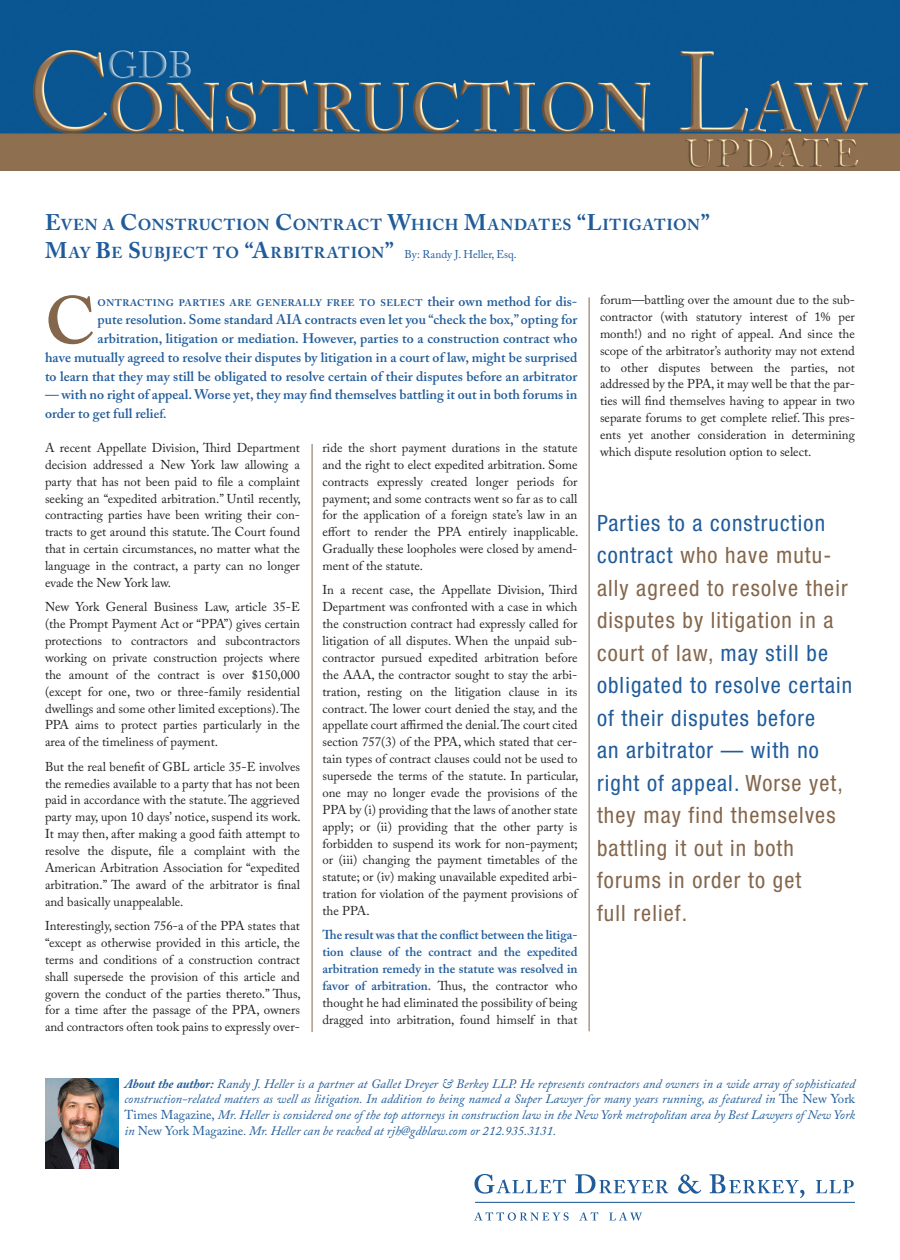
<style>
.page{position:relative;width:900px;height:1260px;background:#fff}
.page>*{position:absolute;margin:0;border:0;box-sizing:border-box;transform-origin:0 0}
.bold_intro_text{font:600 66.5px "Adobe Caslon Pro";color:#84664b}
.callouts{font:condensed 22.5px/32.5px "Helvetica Neue";letter-spacing:.05em;color:#84664b}
.heads{font:700 15.75px "Adobe Caslon Pro";letter-spacing:.045em;color:#205c9a}
.bold_intro_text-2{font:600 13.75px/18.8px "Adobe Caslon Pro";letter-spacing:.005em;color:#205c9a;text-align:right}
.body_text{font:12.75px/16.9px "Adobe Caslon Pro";color:#231f20;text-align:justify}
.about_author{font:italic 12.75px/15.6px "Adobe Caslon Pro";color:#205c9a;text-align:justify}
.body_text-2{font:600 12.75px/16.9px "Adobe Caslon Pro";color:#205c9a;text-align:justify}
.bold_intro_text-3{font:700 9.62px "Adobe Caslon Pro";letter-spacing:.055em;color:#205c9a}
.s1{font-size:22.5px}
.s2{font-weight:400;font-size:11.25px}
.s3{font-weight:700;font-size:9.62px}
.s4{font-size:12.75px}
.s5{font-weight:400;color:#231f20}
.s6{color:#205c9a}
.s7{font-weight:700}
.s8{font-style:normal}
</style>
<div class="page">
<svg style="left:474px;top:1174px;width:92px;height:20px"></svg>
<svg style="left:575px;top:1174px;width:94px;height:19px"></svg>
<svg style="left:678px;top:1174px;width:23px;height:20px"></svg>
<svg style="left:710px;top:1174px;width:94px;height:24px"></svg>
<svg style="left:816px;top:1180px;width:38px;height:13px"></svg>
<svg style="left:474px;top:1212px;width:95px;height:9px"></svg>
<svg style="left:580px;top:1212px;width:18px;height:8px"></svg>
<svg style="left:609px;top:1212px;width:33px;height:9px"></svg>
<hr style="left:475px;top:1202px;width:380px;height:1px;background:#205c9a">
<img style="left:0;top:0;width:900px;height:171px">
<hr style="left:312px;top:444px;width:1px;height:588px;background:#84664b">
<hr style="left:589px;top:297px;width:1px;height:734px;background:#84664b">
<img style="left:45px;top:1078px;width:73px;height:90px">
<p class="heads" style="left:45px;top:215px;width:666px"><span class="s1">E</span>VEN A <span class="s1">C</span>ONSTRUCTION <span class="s1">C</span>ONTRACT <span class="s1">W</span>HICH <span class="s1">M</span>ANDATES <span class="s1">“L</span>ITIGATION<span class="s1">”</span></p>
<p class="heads" style="left:45px;top:243px;width:473px"><span class="s1">M</span>AY <span class="s1">B</span>E <span class="s1">S</span> UBJECT TO <span class="s1">“A</span>RBITRATION<span class="s1">”</span> <span class="s2">By: Randy J. Heller, Esq.</span></p>
<p class="bold_intro_text" style="left:45px;top:281px;width:51px">C</p>
<p class="bold_intro_text-3" style="left:98px;top:297px;width:251px">ONTRACTING PARTIES ARE GENERALLY FREE</p>
<p class="bold_intro_text-3" style="left:360px;top:297px;width:35px">TO SELEC</p>
<p class="body_text" style="left:600px;top:291px;width:257px">forum—battling over the amount due to the sub&shy;contractor (with statutory interest of 1% per month!) and no right of appeal. And since the scope of the arbitrator’s authority may not extend to other disputes between the parties, not addressed by the PPA, it may well be that the par&shy;ties will find themselves having to appear in two separate forums to get complete relief. This pres&shy;ents yet another consideration in determining which dispute resolution option to select.</p>
<p class="bold_intro_text-2" style="left:45px;top:292px;width:534px"><span class="s3">T</span> their own method for dis-<br>pute resolution. Some standard AIA contracts even let you “check the box,” opting for arbitration, litigation or mediation. However, parties to a construction contract who<br>have mutually agreed to resolve their disputes by litigation in a court of law, might be surprised to learn that they may still be obligated to resolve certain of their disputes before an arbitrator</p>
<p class="bold_intro_text-2" style="left:45px;top:385px;width:534px;text-align:left">— with no right of appeal. Worse yet, they may find themselves battling it out in both forums in order to get full reli<span class="s4">ef.</span></p>
<p class="body_text" style="left:322px;top:439px;width:257px">ride the short payment durations in the statute and the right to elect expedited arbitration. Some contracts expressly created longer periods for payment; and some contracts went so far as to call for the application of a foreign state’s law in an effort to render the PPA entirely inapplicable.<br>Gradually these loopholes were closed by amend&shy;ment of the statute.</p>
<p class="body_text" style="left:322px;top:582px;width:257px">In a recent case, the Appellate Division, Third Department was confronted with a case in which the construction contract had expressly called for litigation of all disputes. When the unpaid sub&shy;contractor pursued expedited arbitration before the AAA, the contractor sought to stay the arbi&shy;tration, resting on the litigation clause in its contract. The lower court denied the stay, and the appellate court affirmed the denial. The court cited section 757(3) of the PPA, which stated that cer&shy;tain types of contract clauses could not be used to supersede the terms of the statute. In particular, one may no longer evade the provisions of the PPA by (i) providing that the laws of another state apply; or (ii) providing that the other party is forbidden to suspend its work for non-payment; or (iii) changing the payment timetables of the statute; or (iv) making unavailable expedited arbi&shy;tration for violation of the payment provisions of the PPA.</p>
<p class="body_text-2" style="left:322px;top:927px;width:257px">The result was that the conflict between the litiga&shy;tion clause of the contract and the expedited arbitration remedy in the statute was resolved in favor of arbitration. <span class="s5">Thus, the contractor who thought he had eliminated the possibility of being dragged into arbitration, found himself in that</span></p>
<p class="body_text" style="left:45px;top:439px;width:257px">A recent Appellate Division, Third Department decision addressed a New York law allowing a party that has not been paid to file a complaint seeking an “expedited arbitration.” Until recently, contracting parties have been writing their con&shy;tracts to get around this statute. The Court found that in certain circumstances, no matter what the language in the contract, a party can no longer evade the New York law.</p>
<p class="body_text" style="left:45px;top:599px;width:257px">New York General Business Law, article 35-E (the Prompt Payment Act or “PPA”) gives certain protections to contractors and subcontractors working on private construction projects where the amount of the contract is over $150,000 (except for one, two or three-family residential dwellings and some other limited exceptions). The PPA aims to protect parties particularly in the area of the timeliness of payment.</p>
<p class="body_text" style="left:45px;top:758px;width:257px">But the real benefit of GBL article 35-E involves the remedies available to a party that has not been paid in accordance with the statute. The aggrieved party may, upon 10 days’ notice, suspend its work.<br>It may then, after making a good faith attempt to resolve the dispute, file a complaint with the American Arbitration Association for “expedited arbitration.” The award of the arbitrator is final and basically unappealable.</p>
<p class="body_text" style="left:45px;top:917px;width:257px">Interestingly, section 756-a of the PPA states that “except as otherwise provided in this article, the terms and conditions of a construction contract shall supersede the provision of this article and govern the conduct of the parties thereto.” Thus, for a time after the passage of the PPA, owners and contractors often took pains to expressly over-</p>
<p class="callouts" style="left:597px;top:506px;width:257px"><span class="s6">Parties to a construction contract</span> who have mutu&shy;ally agreed to resolve their disputes by litigation in a court of law, <span class="s6">may still be obligated to resolve certain of their disputes before<br>an arbitrator — with no right of appeal.</span> Worse yet, they may find themselves battling it out in both forums in order to get<br>full relief.</p>
<p class="about_author" style="left:124px;top:1075px;width:732px"><span class="s7">About the author:</span> Randy J. Heller is a partner at Gallet Dreyer &amp; Berkey LLP. He represents contractors and owners in a wide array of sophisticated construction-related matters as well as litigation. In addition to being named a Super Lawyer for many years running, as featured in <span class="s8">The New York Times Magazine,</span> Mr. Heller is considered one of the top attorneys in construction law in the New York metropolitan area by Best Lawyers of New York in <span class="s8">New York Magazine</span>. Mr. Heller can be reached at rjh@gdblaw.com or 212.935.3131.</p>
</div>
